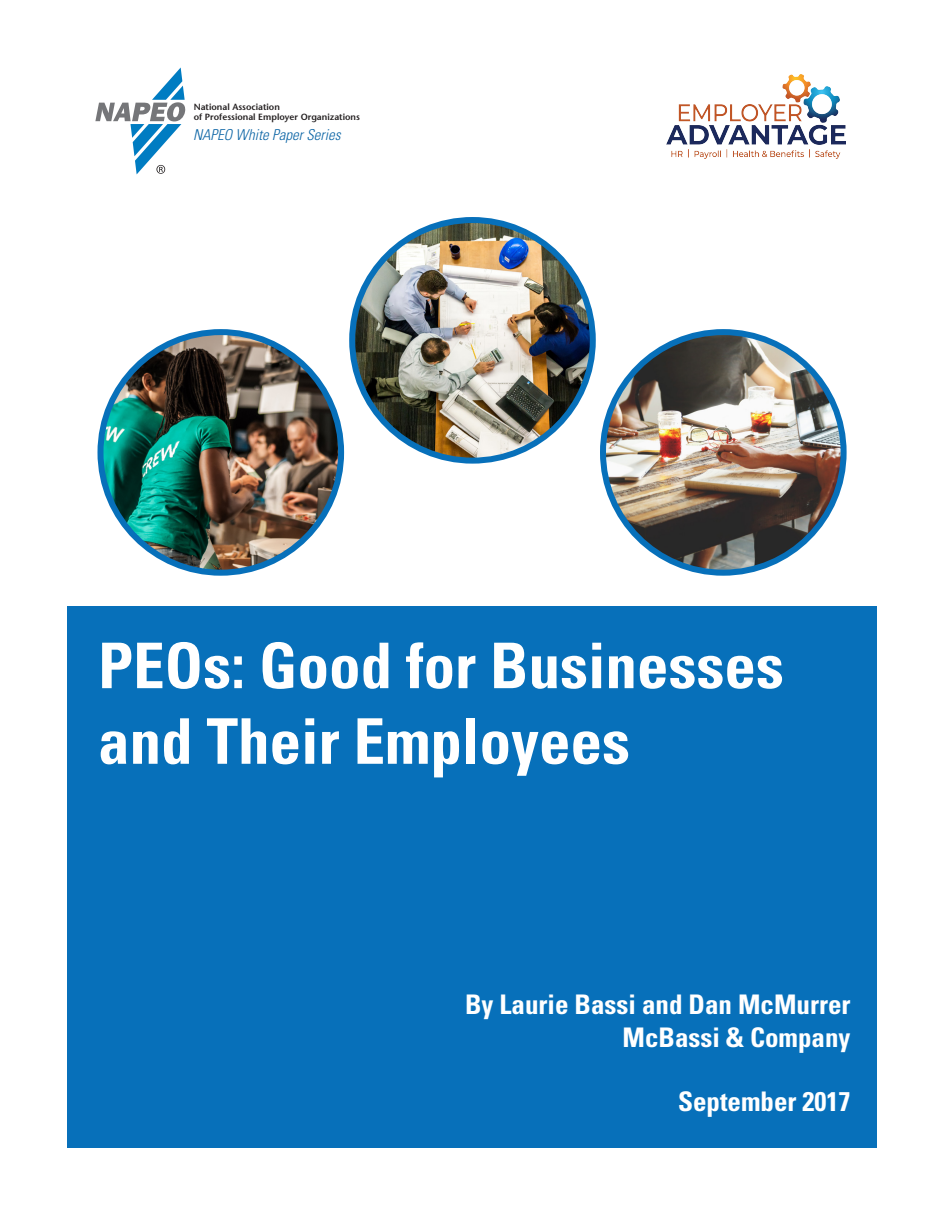
<style>
.page{position:relative;width:945px;height:1215px;background:#fff}
.page>*{position:absolute;margin:0;border:0;box-sizing:border-box;transform-origin:0 0}
.t1{font:700 condensed 63px/75.6px "Univers";color:#fff}
.t2{font:700 condensed 27px "Univers";color:#fff}
.t3{font:italic 300 condensed 15px "Univers";color:#0e66a6}
.Table_Caption{font:600 9px "Stone Sans";color:#231f20}
</style>
<div class="page">
<div style="left:68px;top:606px;width:810px;height:542px;background:#0770ba"></div>
<svg style="left:95px;top:68px;width:91px;height:106px"></svg>
<img style="left:352px;top:220px;width:241px;height:241px;border-radius:120px">
<div style="left:349px;top:217px;width:247px;height:247px;border:6px solid #0770ba;border-radius:50%"></div>
<img style="left:100px;top:332px;width:241px;height:241px;border-radius:120px">
<div style="left:98px;top:329px;width:246px;height:247px;border:6px solid #0770ba;border-radius:50%"></div>
<img style="left:603px;top:332px;width:241px;height:241px;border-radius:120px">
<div style="left:600px;top:329px;width:247px;height:247px;border:6px solid #0770ba;border-radius:50%"></div>
<img style="left:666px;top:74px;width:180px;height:84px">
<p class="Table_Caption" style="left:194px;top:101px;width:88px">National Association</p>
<p class="Table_Caption" style="left:194px;top:112px;width:168px">of Professional Employer Organizations</p>
<p class="t3" style="left:193px;top:126px;width:149px">NAPEO White Paper Series</p>
<p class="t1" style="left:98px;top:628px;width:687px">PEOs: Good for Businesses and Their Employees</p>
<p class="t2" style="left:465px;top:988px;width:387px">By Laurie Bassi and Dan McMurrer</p>
<p class="t2" style="left:623px;top:1020px;width:229px">McBassi &amp; Company</p>
<p class="t2" style="left:678px;top:1085px;width:174px">September 2017</p>
</div>
